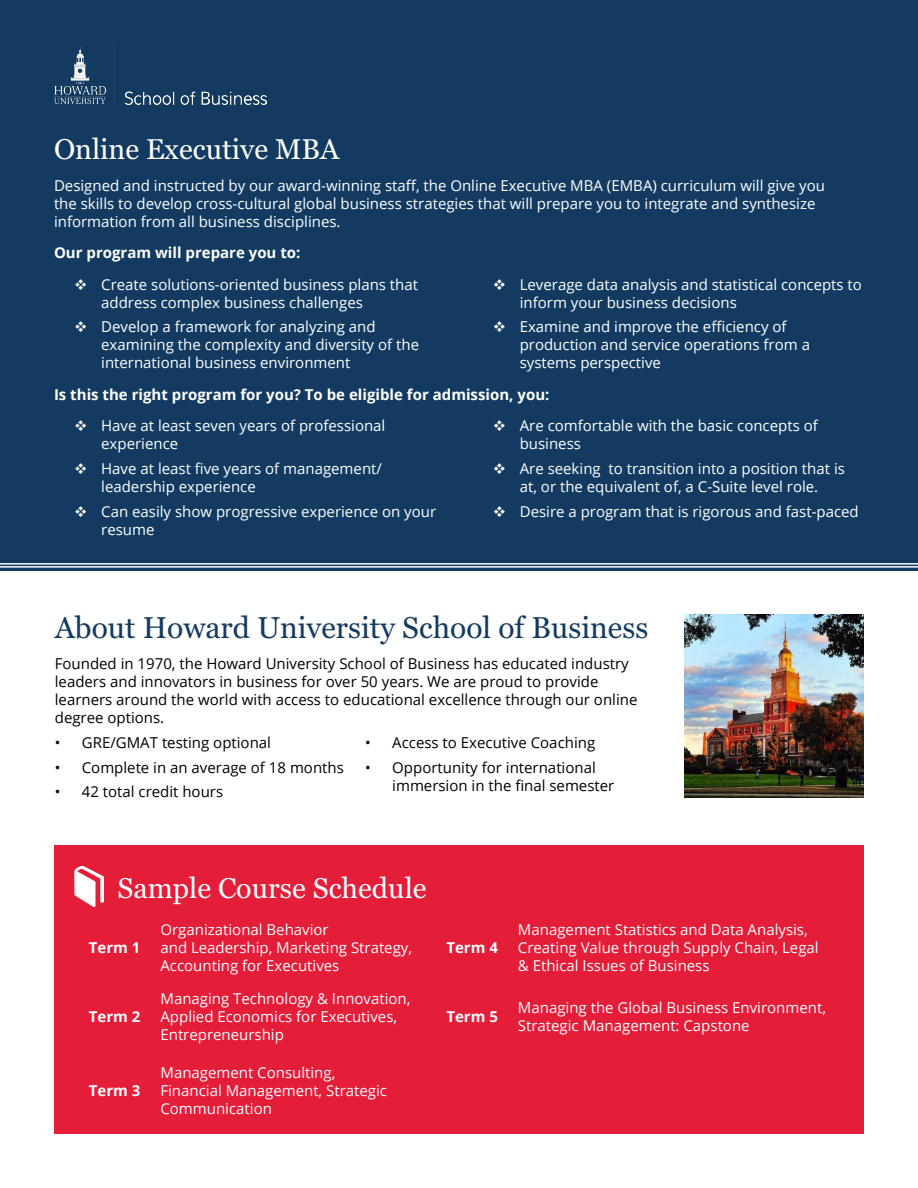
<style>
.page{position:relative;width:918px;height:1188px;background:#fff}
.page>*{position:absolute;margin:0;border:0;box-sizing:border-box;transform-origin:0 0}
.H1_-_Main_Heading_Bl{font:30px "Georgia Pro";color:#133b62}
.H1_-_Main_Heading{font:28.5px "Georgia Pro";color:#fff}
.P_-_Intro_Paragraph{font:15px/18px "Open Sans";color:#fff}
.P_-_Intro_Paragraph-2{font:15px/18px "Open Sans";color:#000}
.H2_-_Secondary_Headi{font:700 15px "Open Sans";color:#fff}
.P_-_Intro_Paragraph-3{font:700 15px "Open Sans";color:#fff}
</style>
<div class="page">
<div style="left:0;top:0;width:918px;height:571px;background:#133b62"></div>
<hr style="left:0;top:563px;width:918px;height:2px;background:#fff">
<hr style="left:0;top:566px;width:918px;height:2px;background:#fff">
<img style="left:54px;top:45px;width:213px;height:60px">
<div style="left:54px;top:846px;width:810px;height:288px;background:#e41d38"></div>
<svg style="left:74px;top:866px;width:30px;height:41px"></svg>
<img style="left:684px;top:615px;width:180px;height:183px">
<h1 class="H1_-_Main_Heading" style="left:54px;top:133px;width:287px">Online Executive MBA</h1>
<p class="P_-_Intro_Paragraph" style="left:54px;top:176px;width:773px">Designed and instructed by our award-winning staff, the Online Executive MBA (EMBA) curriculum will give you the skills to develop cross-cultural global business strategies that will prepare you to integrate and synthesize information from all business disciplines.</p>
<h2 class="H2_-_Secondary_Headi" style="left:54px;top:242px;width:248px">Our program will prepare you to:</h2>
<p class="P_-_Intro_Paragraph" style="left:101px;top:275px;width:318px">Create solutions-oriented business plans that address complex business challenges</p>
<p class="P_-_Intro_Paragraph" style="left:101px;top:318px;width:319px">Develop a framework for analyzing and examining the complexity and diversity of the international business environment</p>
<p class="P_-_Intro_Paragraph" style="left:520px;top:275px;width:344px">Leverage data analysis and statistical concepts to inform your business decisions</p>
<p class="P_-_Intro_Paragraph" style="left:520px;top:318px;width:292px">Examine and improve the efficiency of production and service operations from a systems perspective</p>
<h2 class="H2_-_Secondary_Headi" style="left:54px;top:384px;width:497px">Is this the right program for you? To be eligible for admission, you:</h2>
<p class="P_-_Intro_Paragraph" style="left:101px;top:417px;width:286px">Have at least seven years of professional experience</p>
<p class="P_-_Intro_Paragraph" style="left:101px;top:459px;width:282px">Have at least five years of management/ leadership experience</p>
<p class="P_-_Intro_Paragraph" style="left:101px;top:502px;width:336px">Can easily show progressive experience on your resume</p>
<p class="P_-_Intro_Paragraph" style="left:520px;top:417px;width:300px">Are comfortable with the basic concepts of business</p>
<p class="P_-_Intro_Paragraph" style="left:520px;top:459px;width:327px">Are seeking to transition into a position that is at, or the equivalent of, a C-Suite level role.</p>
<p class="P_-_Intro_Paragraph" style="left:520px;top:502px;width:341px">Desire a program that is rigorous and fast-paced</p>
<h1 class="H1_-_Main_Heading_Bl" style="left:55px;top:610px;width:595px">About Howard University School of Business</h1>
<p class="P_-_Intro_Paragraph-2" style="left:55px;top:654px;width:584px">Founded in 1970, the Howard University School of Business has educated industry leaders and innovators in business for over 50 years. We are proud to provide learners around the world with access to educational excellence through our online degree options.</p>
<p class="P_-_Intro_Paragraph-2" style="left:55px;top:733px;width:218px">• GRE/GMAT testing optional</p>
<p class="P_-_Intro_Paragraph-2" style="left:55px;top:758px;width:291px">• Complete in an average of 18 months</p>
<p class="P_-_Intro_Paragraph-2" style="left:55px;top:782px;width:170px">• 42 total credit hours</p>
<p class="P_-_Intro_Paragraph-2" style="left:365px;top:733px;width:231px">• Access to Executive Coaching</p>
<p class="P_-_Intro_Paragraph-2" style="left:392px;top:758px;width:224px;text-indent:-27px">• Opportunity for international immersion in the final semester</p>
<h1 class="H1_-_Main_Heading" style="left:117px;top:872px;width:311px">Sample Course Schedule</h1>
<p class="P_-_Intro_Paragraph-3" style="left:89px;top:937px;width:53px">Term 1</p>
<p class="P_-_Intro_Paragraph" style="left:160px;top:920px;width:253px">Organizational Behavior<br>and Leadership, Marketing Strategy,<br>Accounting for Executives</p>
<p class="P_-_Intro_Paragraph-3" style="left:89px;top:1006px;width:53px">Term 2</p>
<p class="P_-_Intro_Paragraph-3" style="left:89px;top:1080px;width:53px">Term 3</p>
<p class="P_-_Intro_Paragraph" style="left:160px;top:989px;width:252px">Managing Technology &amp; Innovation,<br>Applied Economics for Executives,<br>Entrepreneurship</p>
<p class="P_-_Intro_Paragraph" style="left:160px;top:1063px;width:228px">Management Consulting,<br>Financial Management, Strategic<br>Communication</p>
<p class="P_-_Intro_Paragraph-3" style="left:446px;top:937px;width:53px">Term 4</p>
<p class="P_-_Intro_Paragraph" style="left:518px;top:920px;width:302px">Management Statistics and Data Analysis,<br>Creating Value through Supply Chain, Legal &amp; Ethical Issues of Business</p>
<p class="P_-_Intro_Paragraph-3" style="left:446px;top:1006px;width:53px">Term 5</p>
<p class="P_-_Intro_Paragraph" style="left:518px;top:998px;width:310px">Managing the Global Business Environment,<br>Strategic Management: Capstone</p>
</div>
